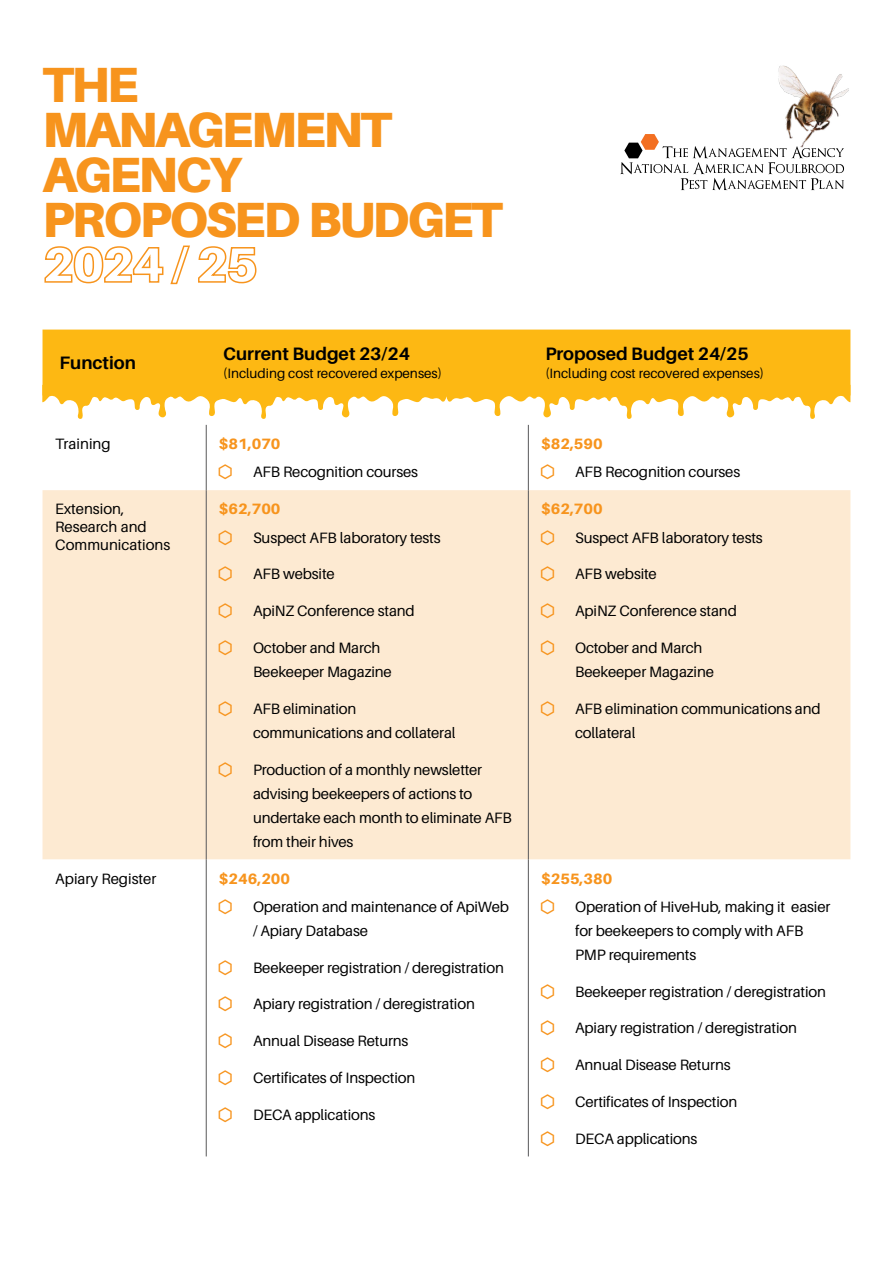
<style>
.page{position:relative;width:893px;height:1263px;background:#fff}
.page>*{position:absolute;margin:0;border:0;box-sizing:border-box;transform-origin:0 0}
.t1{font:900 49.5px/45px "Aileron";letter-spacing:-.05em;color:#f7941d}
.t2{font:700 18px "Aileron";color:#000}
.t3{font:15px/24px "Aileron";letter-spacing:-.01em;color:#000}
.t4{font:800 15px "Aileron";color:#f7941d}
.t5{font:13.5px "Aileron";color:#000}
.s1{font-family:"picknic";color:#f7941d}
</style>
<div class="page">
<div style="left:43px;top:330px;width:807px;height:55px;background:#fdb813"></div>
<div style="left:43px;top:490px;width:807px;height:369px;background:#fdead2"></div>
<hr style="left:206px;top:425px;width:1px;height:65px;background:#58585a">
<hr style="left:528px;top:425px;width:1px;height:65px;background:#58585a">
<hr style="left:206px;top:490px;width:1px;height:369px;background:#58585a">
<hr style="left:528px;top:490px;width:1px;height:369px;background:#58585a">
<hr style="left:206px;top:859px;width:1px;height:297px;background:#58585a">
<hr style="left:528px;top:859px;width:1px;height:297px;background:#58585a">
<svg style="left:42px;top:385px;width:808px;height:34px"></svg>
<img style="left:778px;top:65px;width:71px;height:69px">
<svg style="left:620px;top:134px;width:224px;height:56px"></svg>
<h1 class="t1" style="left:42px;top:62px;width:462px">THE<br>MANAGEMENT<br>AGENCY<br>PROPOSED BUDGET<br>2024 / 25</h1>
<p class="t2" style="left:60px;top:353px;width:78px">Function</p>
<p class="t2" style="left:223px;top:344px;width:188px">Current Budget 23/24</p>
<p class="t5" style="left:223px;top:366px;width:220px">(Including cost recovered expenses)</p>
<p class="t3" style="left:55px;top:432px;width:57px">Training</p>
<p class="t4" style="left:219px;top:435px;width:63px">$81,070</p>
<p class="t3" style="left:219px;top:460px;width:201px"><span class="s1">-</span> AFB Recognition courses</p>
<p class="t3" style="left:55px;top:500px;width:117px;line-height:18px">Extension,<br>Research and<br>Communications</p>
<p class="t4" style="left:219px;top:501px;width:63px">$62,700</p>
<p class="t3" style="left:219px;top:526px;width:223px"><span class="s1">-</span> Suspect AFB laboratory tests</p>
<p class="t3" style="left:219px;top:562px;width:117px"><span class="s1">-</span> AFB website</p>
<p class="t3" style="left:219px;top:599px;width:197px"><span class="s1">-</span> ApiNZ Conference stand</p>
<p class="t3" style="left:253px;top:636px;width:140px;text-indent:-34px"><span class="s1">-</span> October and March<br>Beekeeper Magazine</p>
<p class="t3" style="left:253px;top:697px;width:204px;text-indent:-34px"><span class="s1">-</span> AFB elimination communications and collateral</p>
<p class="t3" style="left:253px;top:757px;width:260px;text-indent:-34px"><span class="s1">-</span> Production of a monthly newsletter advising beekeepers of actions to undertake each month to eliminate AFB from their hives</p>
<p class="t3" style="left:55px;top:866px;width:103px">Apiary Register</p>
<p class="t4" style="left:219px;top:870px;width:73px">$246,200</p>
<p class="t3" style="left:253px;top:895px;width:257px;text-indent:-34px"><span class="s1">-</span> Operation and maintenance of ApiWeb / Apiary Database</p>
<p class="t3" style="left:219px;top:955px;width:286px"><span class="s1">-</span> Beekeeper registration / deregistration</p>
<p class="t3" style="left:219px;top:992px;width:257px"><span class="s1">-</span> Apiary registration / deregistration</p>
<p class="t3" style="left:219px;top:1029px;width:191px"><span class="s1">-</span> Annual Disease Returns</p>
<p class="t3" style="left:219px;top:1066px;width:198px"><span class="s1">-</span> Certificates of Inspection</p>
<p class="t3" style="left:219px;top:1102px;width:158px"><span class="s1">-</span> DECA applications</p>
<p class="t2" style="left:545px;top:344px;width:205px">Proposed Budget 24/25</p>
<p class="t5" style="left:545px;top:366px;width:220px">(Including cost recovered expenses)</p>
<p class="t4" style="left:541px;top:435px;width:63px">$82,590</p>
<p class="t3" style="left:541px;top:460px;width:201px"><span class="s1">-</span> AFB Recognition courses</p>
<p class="t4" style="left:541px;top:501px;width:63px">$62,700</p>
<p class="t3" style="left:541px;top:526px;width:223px"><span class="s1">-</span> Suspect AFB laboratory tests</p>
<p class="t3" style="left:541px;top:562px;width:117px"><span class="s1">-</span> AFB website</p>
<p class="t3" style="left:541px;top:599px;width:197px"><span class="s1">-</span> ApiNZ Conference stand</p>
<p class="t3" style="left:575px;top:636px;width:140px;text-indent:-34px"><span class="s1">-</span> October and March<br>Beekeeper Magazine</p>
<p class="t3" style="left:575px;top:697px;width:247px;text-indent:-34px"><span class="s1">-</span> AFB elimination communications and collateral</p>
<p class="t4" style="left:541px;top:870px;width:73px">$255,380</p>
<p class="t3" style="left:575px;top:895px;width:257px;text-indent:-34px"><span class="s1">-</span> Operation of HiveHub, making it easier for beekeepers to comply with AFB<br>PMP requirements</p>
<p class="t3" style="left:541px;top:979px;width:286px"><span class="s1">-</span> Beekeeper registration / deregistration</p>
<p class="t3" style="left:541px;top:1016px;width:257px"><span class="s1">-</span> Apiary registration / deregistration</p>
<p class="t3" style="left:541px;top:1053px;width:191px"><span class="s1">-</span> Annual Disease Returns</p>
<p class="t3" style="left:541px;top:1090px;width:198px"><span class="s1">-</span> Certificates of Inspection</p>
<p class="t3" style="left:541px;top:1126px;width:158px"><span class="s1">-</span> DECA applications</p>
</div>
